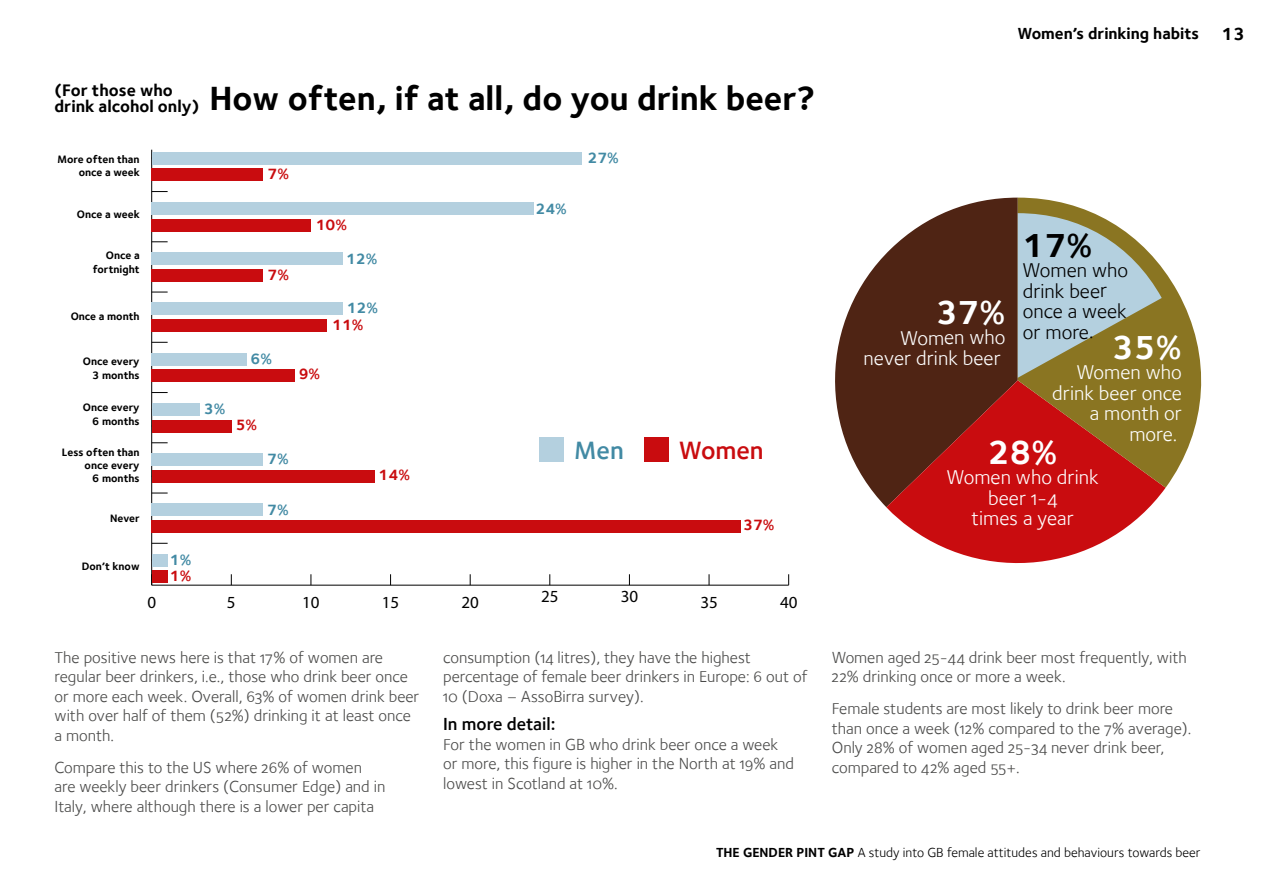
<style>
.page{position:relative;width:1263px;height:893px;background:#fff}
.page>*{position:absolute;margin:0;border:0;box-sizing:border-box;transform-origin:0 0}
.t1{font:700 34.5px "Foundry Sterling";color:#000}
.t2{font:700 34.05px "Foundry Sterling";color:#fff}
.t3{font:700 34.05px "Foundry Sterling";color:#000}
.t4{font:600 25.8px "Foundry Sterling";color:#c90c0f}
.t5{font:600 25.8px "Foundry Sterling";color:#428aa4}
.t6{font:20.4px/20.4px "Foundry Sterling Book OSF";letter-spacing:-.005em;color:#fff;text-align:right}
.t7{font:20.4px/20.5px "Foundry Sterling Book OSF";letter-spacing:-.005em;color:#000}
.t8{font:600 18px "Foundry Sterling";color:#000}
.t9{font:700 18px "Foundry Sterling";color:#000}
.t10{font:700 17.1px/16.4px "Foundry Sterling";color:#000}
.t11{font:16.95px "Myriad Pro";color:#000}
.t12{font:16.5px/19.5px "Foundry Sterling Book OSF";color:#4a4a49}
.t13{font:700 16.5px "Foundry Sterling";color:#000}
.t14{font:700 15.3px "Foundry Sterling";color:#c90c0f}
.t15{font:700 15.3px "Foundry Sterling";color:#428aa4}
.t16{font:13.5px "Foundry Sterling Book OSF";color:#000}
.t17{font:700 11.1px/13.2px "Foundry Sterling";color:#000;text-align:right}
.s1{font-family:"Foundry Sterling";font-weight:700}
</style>
<div class="page">
<svg style="left:835px;top:198px;width:183px;height:309px;fill:#4f2414"></svg>
<svg style="left:886px;top:380px;width:279px;height:184px;fill:#c90c0f"></svg>
<svg style="left:1018px;top:198px;width:184px;height:290px"></svg>
<svg style="left:1018px;top:213px;width:144px;height:165px;background:#abb5a3"></svg>
<div style="left:539px;top:437px;width:25px;height:25px;background:#b4d0df"></div>
<div style="left:644px;top:437px;width:25px;height:25px;background:#c90c0f"></div>
<hr style="left:152px;top:585px;width:637px;height:1px;background:#000">
<hr style="left:151px;top:150px;width:1px;height:435px;background:#000">
<svg style="left:151px;top:574px;width:17px;height:11px"></svg>
<svg style="left:152px;top:543px;width:16px;height:1px"></svg>
<svg style="left:152px;top:493px;width:16px;height:1px"></svg>
<svg style="left:152px;top:442px;width:16px;height:1px"></svg>
<svg style="left:152px;top:392px;width:16px;height:1px"></svg>
<svg style="left:152px;top:342px;width:16px;height:1px"></svg>
<svg style="left:152px;top:292px;width:16px;height:1px"></svg>
<svg style="left:152px;top:241px;width:16px;height:1px"></svg>
<svg style="left:152px;top:191px;width:16px;height:1px"></svg>
<div style="left:152px;top:152px;width:430px;height:12px;background:#b4d0df"></div>
<div style="left:152px;top:169px;width:111px;height:12px;background:#c90c0f"></div>
<div style="left:152px;top:202px;width:382px;height:12px;background:#b4d0df"></div>
<div style="left:152px;top:219px;width:159px;height:12px;background:#c90c0f"></div>
<div style="left:152px;top:252px;width:191px;height:13px;background:#b4d0df"></div>
<div style="left:152px;top:269px;width:111px;height:12px;background:#c90c0f"></div>
<div style="left:152px;top:303px;width:191px;height:12px;background:#b4d0df"></div>
<div style="left:152px;top:319px;width:175px;height:13px;background:#c90c0f"></div>
<div style="left:152px;top:353px;width:95px;height:12px;background:#b4d0df"></div>
<div style="left:152px;top:370px;width:143px;height:12px;background:#c90c0f"></div>
<div style="left:152px;top:403px;width:47px;height:12px;background:#b4d0df"></div>
<div style="left:152px;top:420px;width:79px;height:12px;background:#c90c0f"></div>
<div style="left:152px;top:453px;width:111px;height:13px;background:#b4d0df"></div>
<div style="left:152px;top:470px;width:223px;height:12px;background:#c90c0f"></div>
<div style="left:152px;top:504px;width:111px;height:12px;background:#b4d0df"></div>
<div style="left:152px;top:520px;width:589px;height:13px;background:#c90c0f"></div>
<div style="left:152px;top:554px;width:16px;height:12px;background:#b4d0df"></div>
<div style="left:152px;top:571px;width:16px;height:12px;background:#c90c0f"></div>
<p class="t10" style="left:54px;top:82px;width:146px">(For those who drink alcohol only)</p>
<h1 class="t1" style="left:209px;top:78px;width:607px">How often, if at all, do you drink beer?</h1>
<p class="t17" style="left:57px;top:152px;width:84px">More often than once a week</p>
<p class="t17" style="left:77px;top:208px;width:64px">Once a week</p>
<p class="t17" style="left:93px;top:249px;width:48px">Once a fortnight</p>
<p class="t17" style="left:71px;top:309px;width:71px">Once a month</p>
<p class="t17" style="left:83px;top:355px;width:58px">Once every<br>3 months</p>
<p class="t17" style="left:83px;top:401px;width:58px">Once every<br>6 months</p>
<p class="t17" style="left:62px;top:445px;width:79px">Less often than once every<br>6 months</p>
<p class="t17" style="left:110px;top:511px;width:31px">Never</p>
<p class="t14" style="left:267px;top:165px;width:23px">7%</p>
<p class="t15" style="left:204px;top:399px;width:23px">3%</p>
<p class="t14" style="left:267px;top:265px;width:23px">7%</p>
<p class="t15" style="left:251px;top:349px;width:23px">6%</p>
<p class="t14" style="left:316px;top:216px;width:33px">10%</p>
<p class="t15" style="left:346px;top:249px;width:33px">12%</p>
<p class="t15" style="left:347px;top:299px;width:33px">12%</p>
<p class="t14" style="left:332px;top:315px;width:33px">11%</p>
<p class="t14" style="left:299px;top:365px;width:23px">9%</p>
<p class="t14" style="left:236px;top:415px;width:23px">5%</p>
<p class="t15" style="left:267px;top:450px;width:23px">7%</p>
<p class="t15" style="left:267px;top:501px;width:23px">7%</p>
<p class="t14" style="left:379px;top:466px;width:33px">14%</p>
<p class="t17" style="left:82px;top:560px;width:59px">Don’t know</p>
<p class="t15" style="left:170px;top:550px;width:23px">1%</p>
<p class="t14" style="left:170px;top:566px;width:23px">1%</p>
<p class="t11" style="left:147px;top:593px;width:10px">0</p>
<p class="t11" style="left:227px;top:593px;width:10px">5</p>
<p class="t11" style="left:302px;top:593px;width:19px">10</p>
<p class="t11" style="left:382px;top:593px;width:19px">15</p>
<p class="t11" style="left:461px;top:593px;width:19px">20</p>
<p class="t15" style="left:535px;top:199px;width:33px">24%</p>
<p class="t15" style="left:587px;top:149px;width:33px">27%</p>
<h3 class="t5" style="left:574px;top:435px;width:51px">Men</h3>
<h3 class="t4" style="left:679px;top:435px;width:86px">Women</h3>
<p class="t14" style="left:743px;top:516px;width:33px">37%</p>
<p class="t11" style="left:541px;top:587px;width:19px">25</p>
<p class="t11" style="left:621px;top:587px;width:19px">30</p>
<p class="t11" style="left:700px;top:593px;width:19px">35</p>
<p class="t11" style="left:780px;top:593px;width:19px">40</p>
<p class="t12" style="left:54px;top:647px;width:366px">The positive news here is that 17% of women are regular beer drinkers, i.e., those who drink beer once or more each week. Overall, 63% of women drink beer with over half of them (52%) drinking it at least once a month.</p>
<p class="t12" style="left:54px;top:758px;width:332px">Compare this to the US where 26% of women are weekly beer drinkers (Consumer Edge) and in<br>Italy, where although there is a lower per capita</p>
<p class="t12" style="left:443px;top:647px;width:366px">consumption (14 litres), they have the highest percentage of female beer drinkers in Europe: 6 out of<br>10 (Doxa – AssoBirra survey).</p>
<p class="t8" style="left:443px;top:713px;width:114px">In more detail:</p>
<p class="t12" style="left:443px;top:734px;width:352px">For the women in GB who drink beer once a week or more, this figure is higher in the North at 19% and lowest in Scotland at 10%.</p>
<p class="t13" style="left:1017px;top:23px;width:183px">Women’s drinking habits</p>
<h2 class="t3" style="left:1022px;top:225px;width:72px">17%</h2>
<p class="t7" style="left:1023px;top:260px;width:107px">Women who drink beer once a week or more.</p>
<h2 class="t2" style="left:936px;top:292px;width:72px">37%</h2>
<p class="t6" style="left:864px;top:327px;width:144px">Women who never drink beer</p>
<h2 class="t2" style="left:1112px;top:327px;width:72px">35%</h2>
<p class="t6" style="left:1052px;top:362px;width:131px">Women who drink beer once a month or more.</p>
<h2 class="t2" style="left:987px;top:432px;width:72px">28%</h2>
<p class="t6" style="left:946px;top:467px;width:154px;text-align:center">Women who drink beer 1-4<br>times a year</p>
<p class="t12" style="left:832px;top:647px;width:356px">Women aged 25-44 drink beer most frequently, with<br>22% drinking once or more a week.</p>
<p class="t12" style="left:832px;top:699px;width:361px">Female students are most likely to drink beer more than once a week (12% compared to the 7% average).<br>Only 28% of women aged 25-34 never drink beer, compared to 42% aged 55+.</p>
<p class="t16" style="left:716px;top:844px;width:486px"><span class="s1">THE GENDER PINT GAP</span> A study into GB female attitudes and behaviours towards beer</p>
<p class="t9" style="left:1221px;top:23px;width:25px">13</p>
</div>
